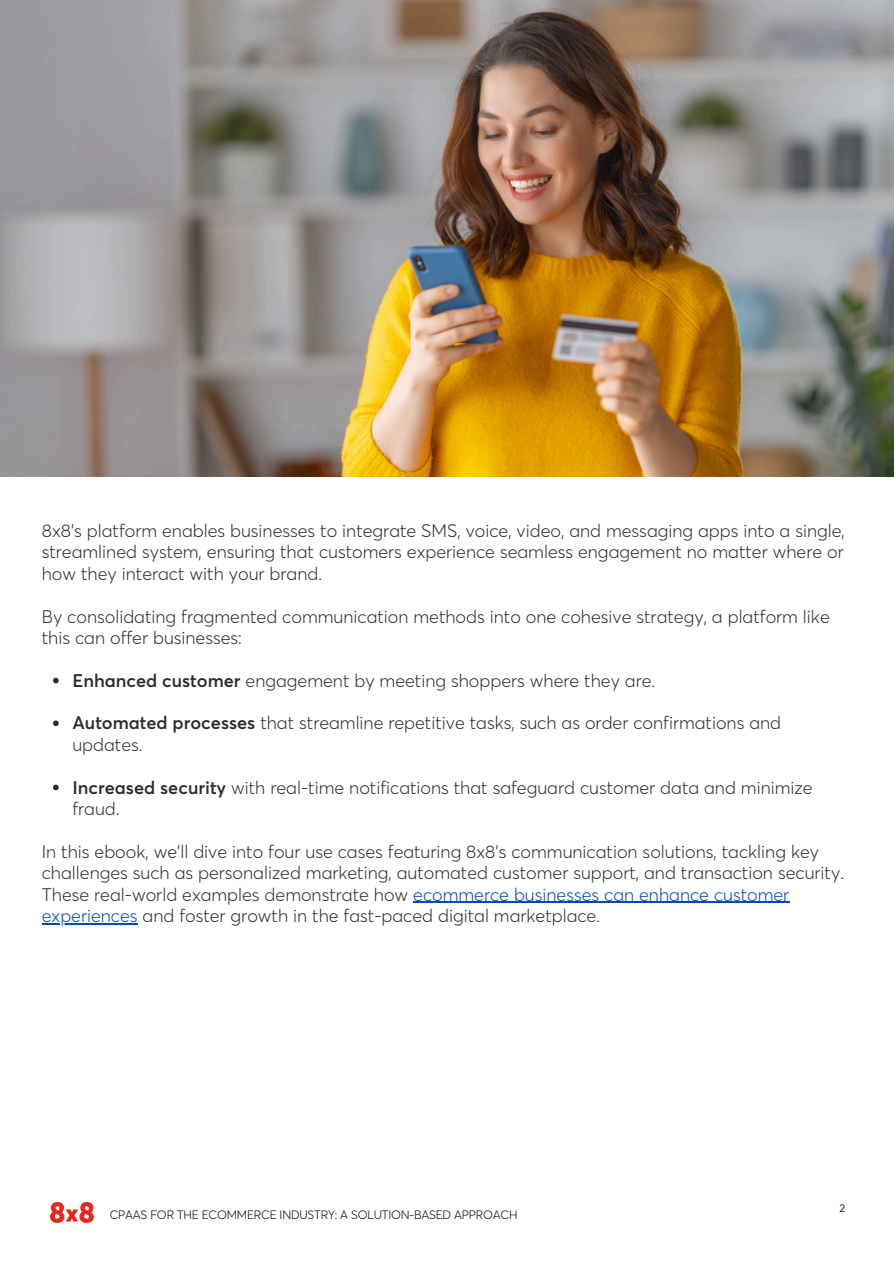
<style>
.page{position:relative;width:894px;height:1264px;background:#fff}
.page>*{position:absolute;margin:0;border:0;box-sizing:border-box;transform-origin:0 0}
.t1{font:300 18px/21.3px "Averta";color:#2b2c30}
.t2{font:300 12px "Averta";letter-spacing:-.015em;color:#000}
.t3{font:10.8px "Gilroy";color:#000}
.s1{font-weight:600}
.s2{color:#004aad}
</style>
<div class="page">
<img style="left:50px;top:1202px;width:43px;height:20px">
<img style="left:0;top:0;width:893px;height:476px">
<svg style="left:53px;top:677px;width:6px;height:6px"></svg>
<svg style="left:53px;top:720px;width:6px;height:6px"></svg>
<svg style="left:53px;top:784px;width:6px;height:6px"></svg>
<hr style="left:413px;top:901px;width:376px;height:1px;background:#004aad">
<hr style="left:42px;top:923px;width:95px;height:1px;background:#004aad">
<p class="t1" style="left:42px;top:520px;width:804px;text-align:justify">8x8’s platform enables businesses to integrate SMS, voice, video, and messaging apps into a single, streamlined system, ensuring that customers experience seamless engagement no matter where or how they interact with your brand.</p>
<p class="t1" style="left:42px;top:605px;width:789px">By consolidating fragmented communication methods into one cohesive strategy, a platform like this can offer businesses:</p>
<p class="t1" style="left:72px;top:669px;width:584px"><span class="s1">Enhanced customer</span> engagement by meeting shoppers where they are.</p>
<h1 class="t1" style="left:72px;top:712px;width:710px"><span class="s1">Automated processes</span> that streamline repetitive tasks, such as order confirmations and updates.</h1>
<p class="t1" style="left:72px;top:776px;width:741px"><span class="s1">Increased security</span> with real-time notifications that safeguard customer data and minimize fraud.</p>
<p class="t1" style="left:42px;top:840px;width:803px">In this ebook, we’ll dive into four use cases featuring 8x8’s communication solutions, tackling key challenges such as personalized marketing, automated customer support, and transaction security.<br>These real-world examples demonstrate how <span class="s2">ecommerce businesses can enhance customer</span></p>
<p class="t1" style="left:42px;top:904px;width:559px"><span class="s2">experiences</span> and foster growth in the fast-paced digital marketplace.</p>
<p class="t2" style="left:110px;top:1206px;width:409px">CPAAS FOR THE ECOMMERCE INDUSTRY: A SOLUTION-BASED APPROACH</p>
<p class="t3" style="left:839px;top:1201px;width:7px">2</p>
</div>
